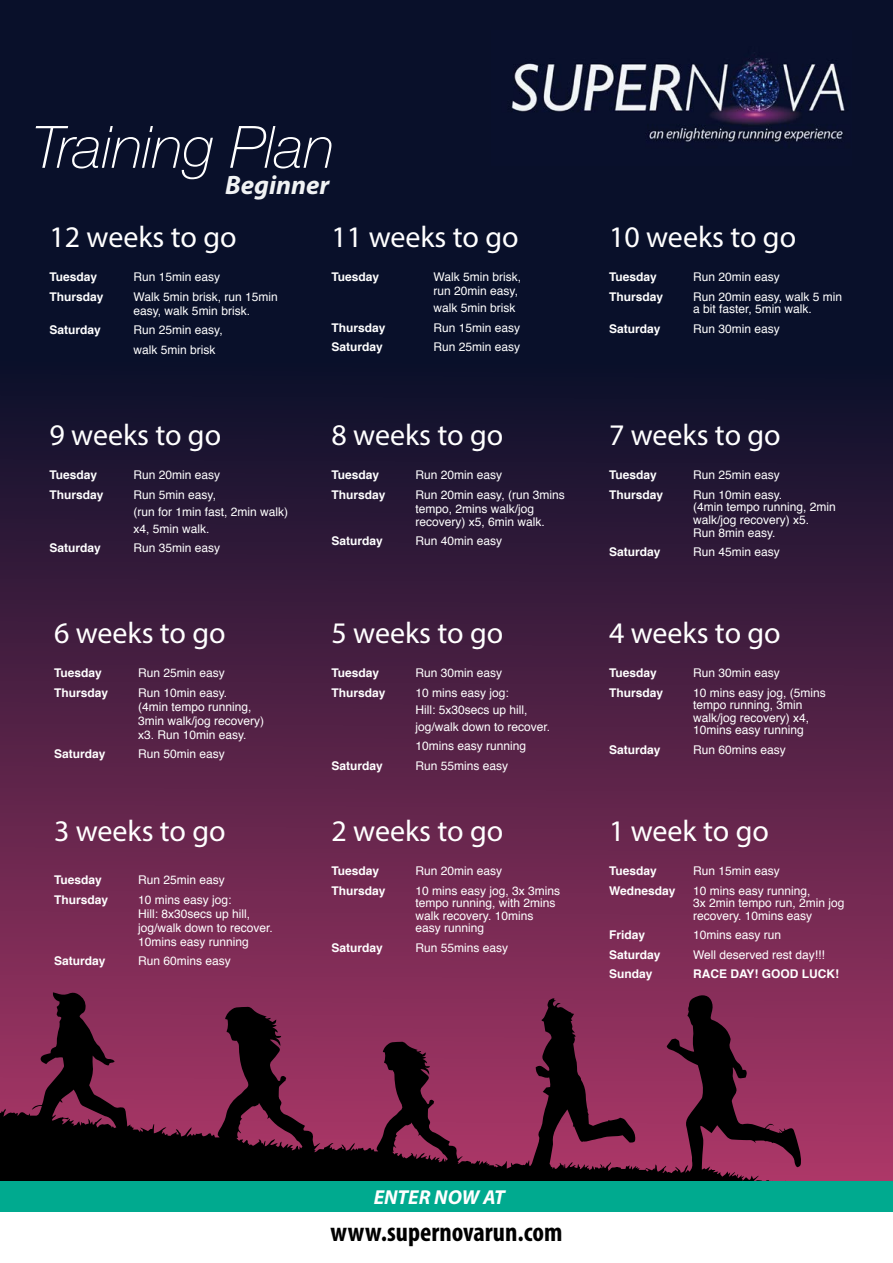
<style>
.page{position:relative;width:893px;height:1263px;background:#fff}
.page>*{position:absolute;margin:0;border:0;box-sizing:border-box;transform-origin:0 0}
.t1{font:italic 100 58.5px "Helvetica Neue";color:#fff}
.t2{font:30px "Myriad Pro";color:#fff}
.t3{font:700 condensed 27px "Myriad Pro";color:#000}
.t4{font:italic 700 26.7px "Myriad Pro";color:#f1f3f4}
.t5{font:italic 700 20.25px "Myriad Pro";color:#fff}
.t6{font:12px/12.6px "Helvetica";color:#fff}
.t7{font:700 12px "Helvetica";color:#fff}
</style>
<div class="page">
<div style="left:0;top:0;width:893px;height:1209px;background:#09102a"></div>
<div style="left:0;top:344px;width:893px;height:919px;background:linear-gradient(to bottom,#060f29,#bd3b6e)"></div>
<div style="left:0;top:1209px;width:893px;height:54px;background:#fff"></div>
<svg style="left:0;top:951px;width:324px;height:231px;background:#5d1f3c"></svg>
<svg style="left:324px;top:995px;width:491px;height:187px;background:#712648"></svg>
<div style="left:0;top:1182px;width:893px;height:30px;background:#00aa8f"></div>
<img style="left:511px;top:52px;width:334px;height:90px">
<h1 class="t1" style="left:32px;top:102px;width:303px">Training Plan</h1>
<h3 class="t4" style="left:225px;top:168px;width:106px">Beginner</h3>
<h2 class="t2" style="left:50px;top:219px;width:189px">12 weeks to go</h2>
<p class="t7" style="left:50px;top:267px;width:49px">Tuesday</p>
<p class="t6" style="left:134px;top:271px;width:88px">Run 15min easy</p>
<p class="t7" style="left:50px;top:287px;width:56px">Thursday</p>
<p class="t6" style="left:134px;top:289px;width:146px;line-height:14.4px">Walk 5min brisk, run 15min easy, walk 5min brisk.</p>
<p class="t7" style="left:50px;top:320px;width:53px">Saturday</p>
<p class="t6" style="left:134px;top:321px;width:91px;line-height:19.5px">Run 25min easy, walk 5min brisk</p>
<h2 class="t2" style="left:50px;top:417px;width:173px">9 weeks to go</h2>
<p class="t7" style="left:50px;top:465px;width:49px">Tuesday</p>
<p class="t6" style="left:134px;top:469px;width:88px">Run 20min easy</p>
<p class="t7" style="left:50px;top:485px;width:56px">Thursday</p>
<p class="t6" style="left:134px;top:486px;width:156px;line-height:17.1px">Run 5min easy,<br>(run for 1min fast, 2min walk) x4, 5min walk.</p>
<p class="t7" style="left:50px;top:538px;width:53px">Saturday</p>
<p class="t6" style="left:134px;top:542px;width:88px">Run 35min easy</p>
<h2 class="t2" style="left:54px;top:615px;width:173px">6 weeks to go</h2>
<p class="t7" style="left:54px;top:663px;width:49px">Tuesday</p>
<p class="t6" style="left:138px;top:667px;width:88px">Run 25min easy</p>
<p class="t7" style="left:54px;top:683px;width:56px">Thursday</p>
<p class="t6" style="left:138px;top:686px;width:128px;line-height:14.1px">Run 10min easy.<br>(4min tempo running,<br>3min walk/jog recovery) x3. Run 10min easy.</p>
<p class="t7" style="left:54px;top:744px;width:53px">Saturday</p>
<p class="t6" style="left:138px;top:748px;width:88px">Run 50min easy</p>
<h2 class="t2" style="left:54px;top:813px;width:173px">3 weeks to go</h2>
<p class="t7" style="left:54px;top:870px;width:49px">Tuesday</p>
<p class="t6" style="left:138px;top:874px;width:88px">Run 25min easy</p>
<p class="t7" style="left:54px;top:890px;width:56px">Thursday</p>
<p class="t6" style="left:138px;top:893px;width:136px;line-height:14.1px">10 mins easy jog:<br>Hill: 8x30secs up hill, jog/walk down to recover.<br>10mins easy running</p>
<p class="t7" style="left:54px;top:951px;width:53px">Saturday</p>
<p class="t6" style="left:138px;top:955px;width:94px">Run 60mins easy</p>
<h2 class="t2" style="left:332px;top:219px;width:189px">11 weeks to go</h2>
<p class="t7" style="left:332px;top:267px;width:49px">Tuesday</p>
<p class="t6" style="left:433px;top:270px;width:89px;line-height:14.1px">Walk 5min brisk, run 20min easy,</p>
<p class="t6" style="left:433px;top:302px;width:84px">walk 5min brisk</p>
<p class="t7" style="left:332px;top:318px;width:56px">Thursday</p>
<p class="t6" style="left:433px;top:322px;width:88px">Run 15min easy</p>
<p class="t7" style="left:332px;top:337px;width:53px">Saturday</p>
<p class="t6" style="left:433px;top:341px;width:88px">Run 25min easy</p>
<h2 class="t2" style="left:332px;top:417px;width:173px">8 weeks to go</h2>
<p class="t7" style="left:332px;top:465px;width:49px">Tuesday</p>
<p class="t6" style="left:416px;top:469px;width:88px">Run 20min easy</p>
<p class="t7" style="left:332px;top:485px;width:56px">Thursday</p>
<p class="t6" style="left:416px;top:488px;width:151px;line-height:14.4px">Run 20min easy, (run 3mins tempo, 2mins walk/jog</p>
<p class="t6" style="left:416px;top:516px;width:131px">recovery) x5, 6min walk.</p>
<p class="t7" style="left:332px;top:531px;width:53px">Saturday</p>
<p class="t6" style="left:416px;top:535px;width:88px">Run 40min easy</p>
<h2 class="t2" style="left:332px;top:615px;width:173px">5 weeks to go</h2>
<p class="t7" style="left:332px;top:663px;width:49px">Tuesday</p>
<p class="t6" style="left:416px;top:667px;width:88px">Run 30min easy</p>
<p class="t7" style="left:332px;top:683px;width:56px">Thursday</p>
<p class="t6" style="left:416px;top:684px;width:136px;line-height:17.1px">10 mins easy jog:<br>Hill: 5x30secs up hill, jog/walk down to recover.</p>
<p class="t6" style="left:416px;top:740px;width:112px">10mins easy running</p>
<p class="t7" style="left:332px;top:756px;width:53px">Saturday</p>
<p class="t6" style="left:416px;top:759px;width:94px">Run 55mins easy</p>
<h2 class="t2" style="left:332px;top:813px;width:173px">2 weeks to go</h2>
<p class="t7" style="left:332px;top:861px;width:49px">Tuesday</p>
<p class="t6" style="left:416px;top:865px;width:88px">Run 20min easy</p>
<p class="t7" style="left:332px;top:881px;width:56px">Thursday</p>
<p class="t6" style="left:416px;top:884px;width:146px">10 mins easy jog, 3x 3mins tempo running, with 2mins walk recovery. 10mins easy running</p>
<p class="t7" style="left:332px;top:938px;width:53px">Saturday</p>
<p class="t6" style="left:416px;top:942px;width:94px">Run 55mins easy</p>
<h2 class="t2" style="left:609px;top:219px;width:189px">10 weeks to go</h2>
<p class="t7" style="left:609px;top:267px;width:49px">Tuesday</p>
<p class="t6" style="left:693px;top:271px;width:88px">Run 20min easy</p>
<p class="t7" style="left:609px;top:287px;width:56px">Thursday</p>
<p class="t6" style="left:693px;top:290px;width:151px">Run 20min easy, walk 5 min a bit faster, 5min walk.</p>
<p class="t7" style="left:609px;top:319px;width:53px">Saturday</p>
<p class="t6" style="left:693px;top:322px;width:88px">Run 30min easy</p>
<h2 class="t2" style="left:609px;top:417px;width:173px">7 weeks to go</h2>
<p class="t7" style="left:609px;top:465px;width:49px">Tuesday</p>
<p class="t6" style="left:693px;top:469px;width:88px">Run 25min easy</p>
<p class="t7" style="left:609px;top:485px;width:56px">Thursday</p>
<p class="t6" style="left:693px;top:489px;width:144px">Run 10min easy.<br>(4min tempo running, 2min walk/jog recovery) x5.<br>Run 8min easy.</p>
<p class="t7" style="left:609px;top:542px;width:53px">Saturday</p>
<p class="t6" style="left:693px;top:546px;width:88px">Run 45min easy</p>
<h2 class="t2" style="left:609px;top:615px;width:173px">4 weeks to go</h2>
<p class="t7" style="left:609px;top:663px;width:49px">Tuesday</p>
<p class="t6" style="left:693px;top:667px;width:88px">Run 30min easy</p>
<p class="t7" style="left:609px;top:683px;width:56px">Thursday</p>
<p class="t6" style="left:693px;top:686px;width:134px">10 mins easy jog, (5mins tempo running, 3min walk/jog recovery) x4,<br>10mins easy running</p>
<p class="t7" style="left:609px;top:740px;width:53px">Saturday</p>
<p class="t6" style="left:693px;top:744px;width:94px">Run 60mins easy</p>
<h2 class="t2" style="left:609px;top:813px;width:161px">1 week to go</h2>
<p class="t7" style="left:609px;top:861px;width:49px">Tuesday</p>
<p class="t6" style="left:693px;top:865px;width:88px">Run 15min easy</p>
<p class="t7" style="left:609px;top:881px;width:68px">Wednesday</p>
<p class="t6" style="left:693px;top:884px;width:153px">10 mins easy running,<br>3x 2min tempo run, 2min jog recovery. 10mins easy</p>
<p class="t7" style="left:609px;top:925px;width:38px">Friday</p>
<p class="t6" style="left:693px;top:929px;width:90px">10mins easy run</p>
<p class="t7" style="left:609px;top:945px;width:53px">Saturday</p>
<p class="t6" style="left:693px;top:948px;width:133px">Well deserved rest day!!!</p>
<p class="t7" style="left:609px;top:964px;width:45px">Sunday</p>
<p class="t7" style="left:693px;top:964px;width:148px">RACE DAY! GOOD LUCK!</p>
<h3 class="t5" style="left:374px;top:1184px;width:133px">ENTER NOW AT</h3>
<h3 class="t3" style="left:331px;top:1215px;width:233px">www.supernovarun.com</h3>
</div>
